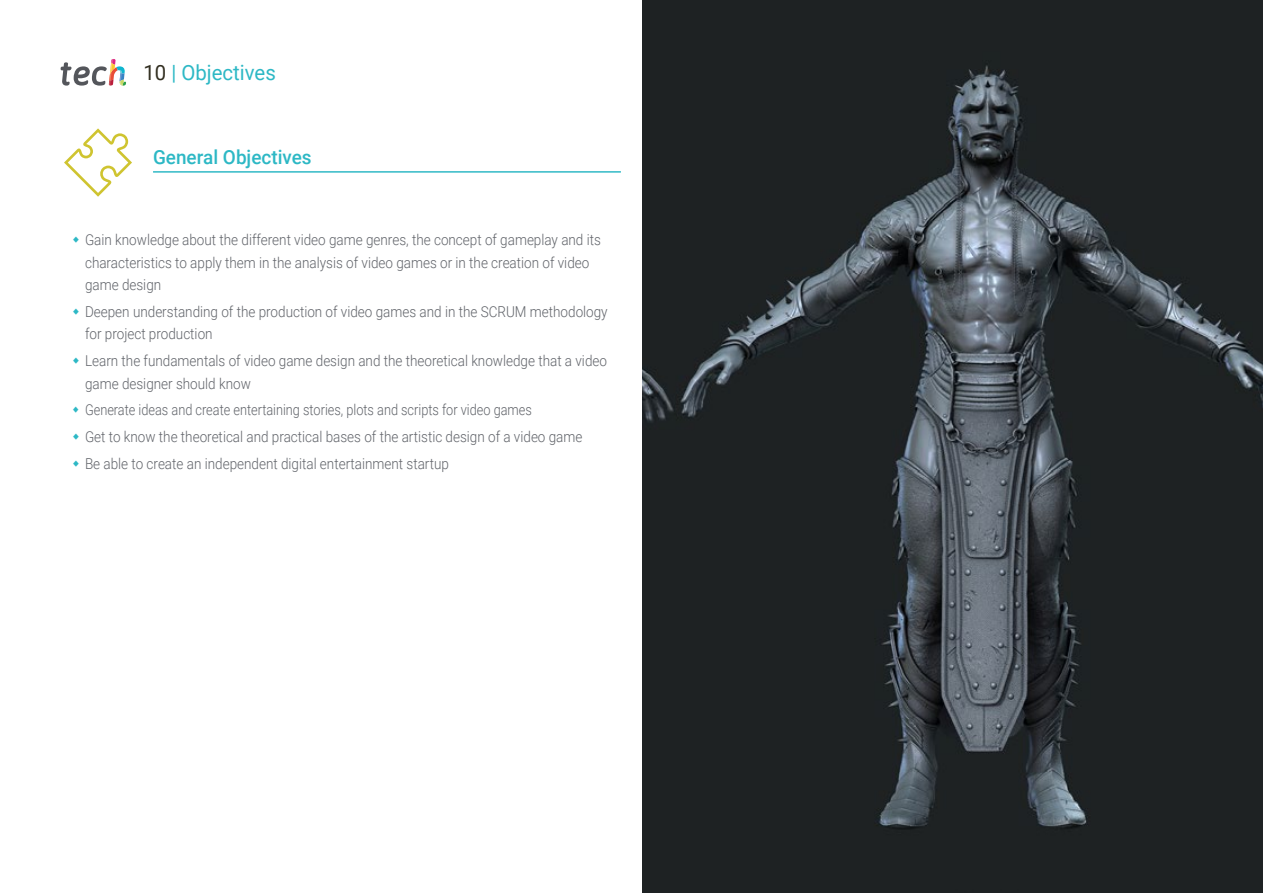
<style>
.page{position:relative;width:1263px;height:893px;background:#fff}
.page>*{position:absolute;margin:0;border:0;box-sizing:border-box;transform-origin:0 0}
.t1{font:21px "Roboto";color:#2db8c5}
.t2{font:500 19.5px "Roboto";color:#2db8c5}
.t3{font:300 15px/22.5px "Roboto";color:#61646a;scale:.9 1}
.t4{font:300 15px/26.7px "Roboto";color:#61646a;scale:.85 1}
.s1{color:#312e20}
</style>
<div class="page">
<hr style="left:153px;top:172px;width:468px;height:1px;background:#2db8c5">
<svg style="left:64px;top:128px;width:68px;height:69px"></svg>
<img style="left:642px;top:0;width:621px;height:893px">
<svg style="left:61px;top:59px;width:65px;height:27px"></svg>
<h1 class="t1" style="left:144px;top:57px;width:134px"><span class="s1">10</span> | Objectives</h1>
<h2 class="t2" style="left:153px;top:143px;width:160px">General Objectives</h2>
<p class="t3" style="left:85px;top:228px;width:575px">Gain knowledge about the different video game genres, the concept of gameplay and its characteristics to apply them in the analysis of video games or in the creation of video game design</p>
<p class="t3" style="left:85px;top:300px;width:582px">Deepen understanding of the production of video games and in the SCRUM methodology for project production</p>
<p class="t3" style="left:85px;top:349px;width:581px">Learn the fundamentals of video game design and the theoretical knowledge that a video game designer should know</p>
<p class="t4" style="left:85px;top:396px;width:587px">Generate ideas and create entertaining stories, plots and scripts for video games<br>Get to know the theoretical and practical bases of the artistic design of a video game<br>Be able to create an independent digital entertainment startup</p>
</div>
